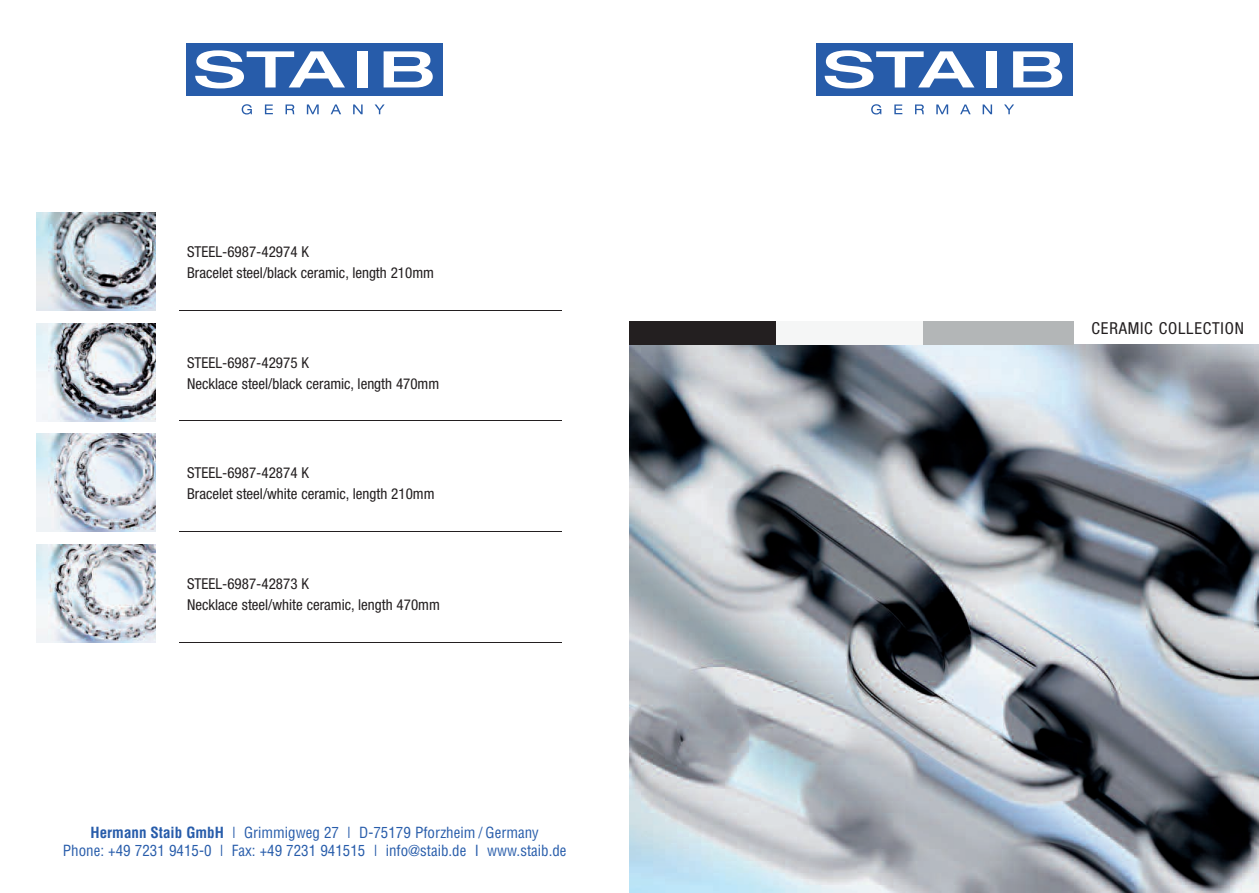
<style>
.page{position:relative;width:1259px;height:893px;background:#fff}
.page>*{position:absolute;margin:0;border:0;box-sizing:border-box;transform-origin:0 0}
.t1{font:condensed 16.5px "Helvetica Neue LT Pro";letter-spacing:.05em;color:#231f20}
.t2{font:condensed 15px/21px "Helvetica Neue LT Pro";color:#231f20}
.t3{font:condensed 15px/18.6px "Helvetica";color:#275caa;text-align:center}
.s1{font-weight:700}
</style>
<div class="page">
<div style="left:187px;top:43px;width:256px;height:52px;background:#275caa"></div>
<svg style="left:242px;top:104px;width:10px;height:11px"></svg>
<svg style="left:265px;top:104px;width:8px;height:10px"></svg>
<svg style="left:285px;top:104px;width:9px;height:10px"></svg>
<svg style="left:307px;top:104px;width:12px;height:10px"></svg>
<svg style="left:331px;top:104px;width:10px;height:10px"></svg>
<svg style="left:353px;top:104px;width:9px;height:10px"></svg>
<svg style="left:374px;top:104px;width:11px;height:10px"></svg>
<svg style="left:195px;top:50px;width:150px;height:38px"></svg>
<div style="left:357px;top:51px;width:10px;height:36px;background:#fff"></div>
<svg style="left:383px;top:51px;width:50px;height:36px"></svg>
<img style="left:36px;top:212px;width:119px;height:98px">
<img style="left:36px;top:323px;width:119px;height:98px">
<img style="left:36px;top:434px;width:119px;height:98px">
<img style="left:36px;top:544px;width:119px;height:98px">
<img style="left:629px;top:344px;width:630px;height:549px">
<div style="left:629px;top:321px;width:147px;height:23px;background:#231f20"></div>
<div style="left:776px;top:321px;width:147px;height:23px;background:#f5f6f6"></div>
<div style="left:923px;top:321px;width:150px;height:23px;background:#b3b6b7"></div>
<div style="left:816px;top:43px;width:257px;height:52px;background:#275caa"></div>
<svg style="left:871px;top:104px;width:10px;height:11px"></svg>
<svg style="left:894px;top:104px;width:8px;height:10px"></svg>
<svg style="left:915px;top:104px;width:9px;height:10px"></svg>
<svg style="left:936px;top:104px;width:12px;height:10px"></svg>
<svg style="left:960px;top:104px;width:10px;height:10px"></svg>
<svg style="left:982px;top:104px;width:10px;height:10px"></svg>
<svg style="left:1004px;top:104px;width:10px;height:10px"></svg>
<svg style="left:824px;top:50px;width:150px;height:38px"></svg>
<div style="left:986px;top:51px;width:11px;height:36px;background:#fff"></div>
<svg style="left:1013px;top:51px;width:49px;height:36px"></svg>
<hr style="left:179px;top:310px;width:382px;height:1px;background:#231f20">
<hr style="left:179px;top:421px;width:382px;height:1px;background:#231f20">
<hr style="left:179px;top:531px;width:382px;height:1px;background:#231f20">
<hr style="left:179px;top:642px;width:382px;height:1px;background:#231f20">
<p class="t2" style="left:187px;top:241px;width:248px">K47924-7896- LEETS<br>Bracelet steel/black ceramic, length 210mm</p>
<p class="t2" style="left:187px;top:352px;width:254px">K57924-7896- LEETS<br>Necklace steel/black ceramic, length 470mm</p>
<p class="t2" style="left:187px;top:463px;width:249px">K47824-7896- LEETS<br>Bracelet steel/white ceramic, length 210mm</p>
<p class="t2" style="left:187px;top:573px;width:254px">K37824-7896- LEETS<br>Necklace steel/white ceramic, length 470mm</p>
<p class="t3" style="left:63px;top:823px;width:505px"><span class="s1">Hermann Staib GmbH</span> | Grimmigweg 27 | D-75179 Pforzheim / Germany<br>Phone: +49 7231 9415-0 | Fax: +49 7231 941515 | info@staib.de I www.staib.de</p>
<p class="t1" style="left:1091px;top:318px;width:154px">CERAMIC COLLECTION</p>
</div>
